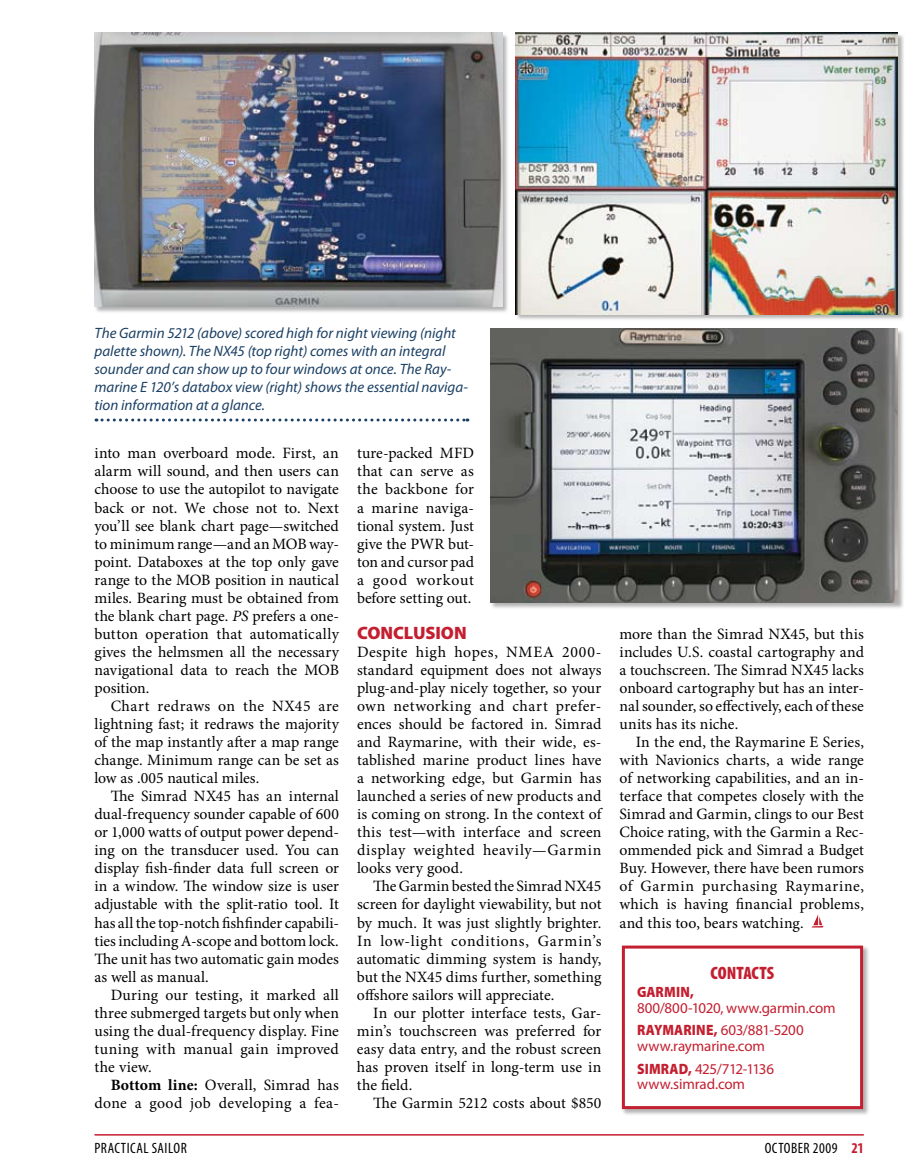
<style>
.page{position:relative;width:918px;height:1175px;background:#fff}
.page>*{position:absolute;margin:0;border:0;box-sizing:border-box;transform-origin:0 0}
.t1{font:900 18px "Myriad Pro";color:#c41f30}
.t2{font:900 condensed 18px "Myriad Pro";color:#c41f30}
.t3{font:15.75px/18px "Minion Pro";letter-spacing:.005em;color:#000;text-align:justify}
.t4{font:italic 15px/18px "Myriad Pro";color:#1b4064}
.t5{font:15px/22.5px "Myriad Pro";letter-spacing:-.01em;color:#c41f30}
.t6{font:condensed 15px "Myriad Pro";letter-spacing:.03em;color:#000}
.t7{font:900 15px "Myriad Pro";letter-spacing:.015em;color:#c41f30;scale:.9 1}
.s1{font-style:italic}
.s2{font-weight:700}
.s3{font-weight:900}
.s4{font-weight:700;color:#c41f30}
</style>
<div class="page">
<svg style="left:812px;top:914px;width:12px;height:13px"></svg>
<div style="left:515px;top:32px;width:390px;height:289px;background:#000;opacity:.3"></div>
<img style="left:516px;top:33px;width:382px;height:281px">
<div style="left:94px;top:32px;width:415px;height:282px;background:#000;opacity:.3"></div>
<img style="left:94px;top:33px;width:408px;height:274px">
<svg style="left:96px;top:418px;width:372px;height:3px"></svg>
<div style="left:621px;top:944px;width:249px;height:172px;background:#000;opacity:.3"></div>
<div style="left:623px;top:947px;width:239px;height:160px;background:#fff"></div>
<div style="left:622px;top:945px;width:241px;height:164px;border:3px solid #c41f30"></div>
<div style="left:489px;top:328px;width:416px;height:282px;background:#000;opacity:.3"></div>
<img style="left:490px;top:329px;width:408px;height:273px">
<hr style="left:94px;top:1134px;width:770px;height:1px;background:#c41f30">
<p class="t4" style="left:94px;top:324px;width:375px">The Garmin 5212 (above) scored high for night viewing (night palette shown). The NX45 (top right) comes with an integral sounder and can show up to four windows at once. The Ray&shy;marine E 120’s databox view (right) shows the essential naviga&shy;tion information at a glance.</p>
<p class="t3" style="left:94px;top:444px;width:246px">into man overboard mode. First, an alarm will sound, and then users can choose to use the autopilot to navigate back or not. We chose not to. Next you’ll see blank chart page—switched to minimum range—and an MOB way&shy;point. Databoxes at the top only gave range to the MOB position in nautical miles. Bearing must be obtained from the blank chart page. <span class="s1">PS</span> prefers a one&shy;button operation that automatically gives the helmsmen all the necessary navigational data to reach the MOB position.</p>
<p class="t3" style="left:94px;top:697px;width:246px;text-indent:16px">Chart redraws on the NX45 are lightning fast; it redraws the majority of the map instantly after a map range change. Minimum range can be set as low as .005 nautical miles.</p>
<p class="t3" style="left:94px;top:787px;width:246px;text-indent:16px">The Simrad NX45 has an internal dual-frequency sounder capable of 600 or 1,000 watts of output power depend&shy;ing on the transducer used. You can display fish-finder data full screen or in a window. The window size is user adjustable with the split-ratio tool. It has all the top-notch fishfinder capabili&shy;ties including A-scope and bottom lock.<br>The unit has two automatic gain modes as well as manual.</p>
<p class="t3" style="left:94px;top:985px;width:246px;text-indent:16px">During our testing, it marked all three submerged targets but only when using the dual-frequency display. Fine tuning with manual gain improved the view.</p>
<p class="t3" style="left:94px;top:1076px;width:246px;text-align:right"><span class="s2">Bottom line:</span> Overall, Simrad has done a good job developing a fea-</p>
<p class="t3" style="left:357px;top:444px;width:119px">ture-packed MFD that can serve as the backbone for a marine naviga&shy;tional system. Just give the PWR but&shy;ton and cursor pad a good workout before setting out.</p>
<p class="t1" style="left:357px;top:620px;width:111px">CONCLUSION</p>
<p class="t3" style="left:357px;top:643px;width:246px">Despite high hopes, NMEA 2000- standard equipment does not always plug-and-play nicely together, so your own networking and chart prefer&shy;ences should be factored in. Simrad and Raymarine, with their wide, es&shy;tablished marine product lines have a networking edge, but Garmin has launched a series of new products and is coming on strong. In the context of this test—with interface and screen display weighted heavily—Garmin looks very good.</p>
<p class="t3" style="left:357px;top:877px;width:246px;text-indent:16px">The Garmin bested the Simrad NX45 screen for daylight viewability, but not by much. It was just slightly brighter.<br>In low-light conditions, Garmin’s automatic dimming system is handy, but the NX45 dims further, something offshore sailors will appreciate.</p>
<p class="t3" style="left:357px;top:1003px;width:246px;text-indent:16px">In our plotter interface tests, Gar&shy;min’s touchscreen was preferred for easy data entry, and the robust screen has proven itself in long-term use in the field.</p>
<p class="t3" style="left:373px;top:1094px;width:230px">The Garmin 5212 costs about $850</p>
<p class="t3" style="left:620px;top:625px;width:246px">more than the Simrad NX45, but this includes U.S. coastal cartography and a touchscreen. The Simrad NX45 lacks onboard cartography but has an inter&shy;nal sounder, so effectively, each of these units has its niche.</p>
<p class="t3" style="left:620px;top:733px;width:246px;text-indent:16px">In the end, the Raymarine E Series, with Navionics charts, a wide range of networking capabilities, and an in&shy;terface that competes closely with the Simrad and Garmin, clings to our Best Choice rating, with the Garmin a Rec&shy;ommended pick and Simrad a Budget Buy. However, there have been rumors of Garmin purchasing Raymarine, which is having financial problems, and this too, bears watching.</p>
<p class="t2" style="left:711px;top:961px;width:65px">CONTACTS</p>
<p class="t7" style="left:637px;top:982px;width:65px">GARMIN,</p>
<p class="t5" style="left:637px;top:996px;width:200px">800/800-1020, www.garmin.com<br><span class="s3">RAYMARINE,</span> 603/881-5200</p>
<p class="t5" style="left:637px;top:1034px;width:139px">www.raymarine.com<br><span class="s3">SIMRAD,</span> 425/712-1136</p>
<p class="t5" style="left:637px;top:1072px;width:110px">www.simrad.com</p>
<p class="t6" style="left:94px;top:1138px;width:94px">PRACTICAL SAILOR</p>
<p class="t6" style="left:765px;top:1138px;width:101px">OCTOBER 2009 <span class="s4">21</span></p>
</div>
